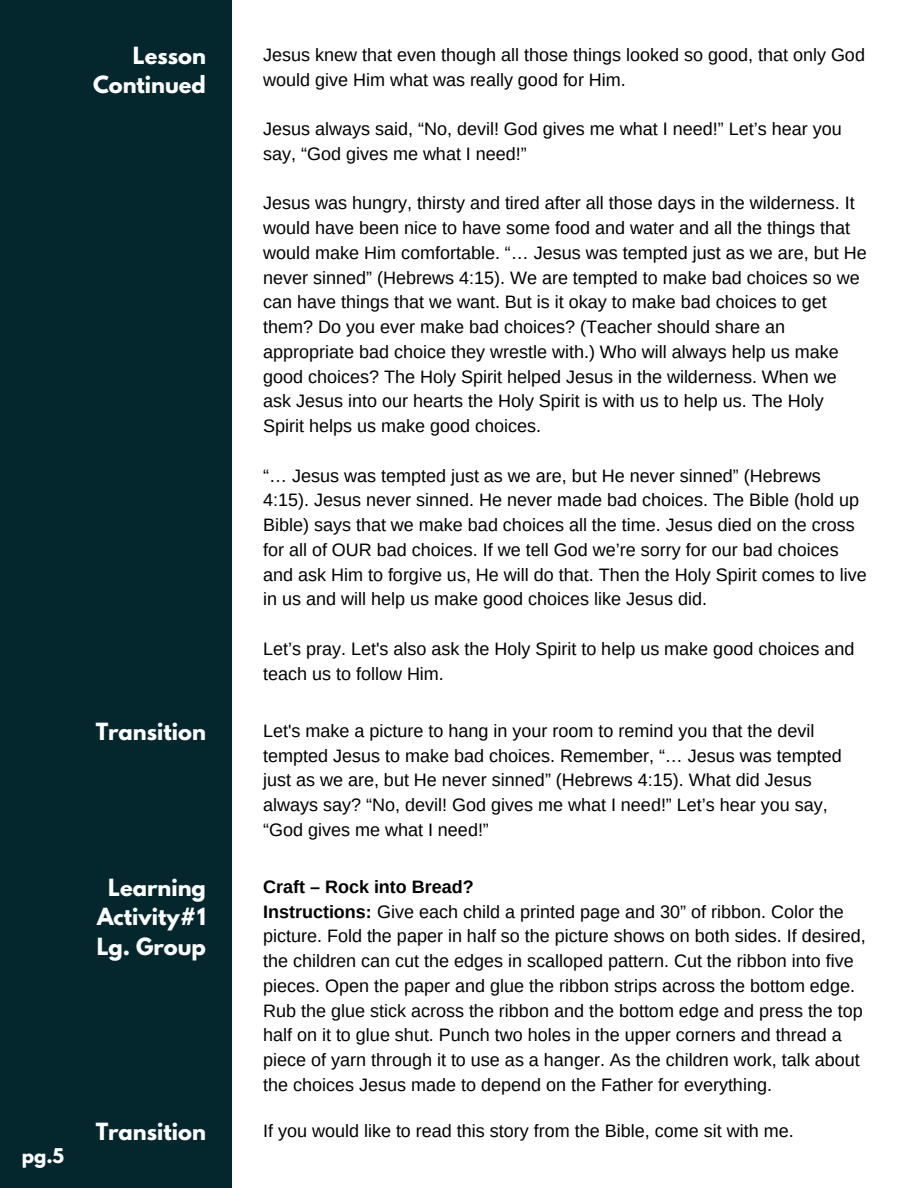
<style>
.page{position:relative;width:918px;height:1188px;background:#fff}
.page>*{position:absolute;margin:0;border:0;box-sizing:border-box;transform-origin:0 0}
.t1{font:700 21px "League Spartan";color:#fff}
.t2{font:18px/24.8px "Arimo";color:#000}
.t3{font:700 18px "Arimo";color:#000}
.t4{font:700 18px "League Spartan";color:#fff}
.s1{font-weight:700}
</style>
<div class="page">
<div style="left:0;top:0;width:231px;height:1188px;background:#03272d"></div>
<p class="t4" style="left:22px;top:1146px;width:44px">pg.5</p>
<p class="t1" style="left:133px;top:45px;width:74px">Lesson</p>
<p class="t1" style="left:93px;top:74px;width:114px">Continued</p>
<p class="t2" style="left:263px;top:42px;width:603px">Jesus knew that even though all those things looked so good, that only God would give Him what was really good for Him.</p>
<p class="t2" style="left:263px;top:116px;width:580px">Jesus always said, “No, devil! God gives me what I need!” Let’s hear you say, “God gives me what I need!”</p>
<p class="t2" style="left:263px;top:191px;width:605px">Jesus was hungry, thirsty and tired after all those days in the wilderness. It would have been nice to have some food and water and all the things that would make Him comfortable. “… Jesus was tempted just as we are, but He never sinned” (Hebrews 4:15). We are tempted to make bad choices so we can have things that we want. But is it okay to make bad choices to get them? Do you ever make bad choices? (Teacher should share an appropriate bad choice they wrestle with.) Who will always help us make good choices? The Holy Spirit helped Jesus in the wilderness. When we ask Jesus into our hearts the Holy Spirit is with us to help us. The Holy Spirit helps us make good choices.</p>
<p class="t2" style="left:263px;top:463px;width:605px">“… Jesus was tempted just as we are, but He never sinned” (Hebrews 4:15). Jesus never sinned. He never made bad choices. The Bible (hold up Bible) says that we make bad choices all the time. Jesus died on the cross for all of OUR bad choices. If we tell God we’re sorry for our bad choices and ask Him to forgive us, He will do that. Then the Holy Spirit comes to live in us and will help us make good choices like Jesus did.</p>
<p class="t2" style="left:263px;top:636px;width:593px">Let’s pray. Let's also ask the Holy Spirit to help us make good choices and teach us to follow Him.</p>
<p class="t1" style="left:96px;top:721px;width:112px">Transition</p>
<p class="t2" style="left:263px;top:718px;width:580px">Let's make a picture to hang in your room to remind you that the devil tempted Jesus to make bad choices. Remember, “… Jesus was tempted just as we are, but He never sinned” (Hebrews 4:15). What did Jesus always say? “No, devil! God gives me what I need!” Let’s hear you say, “God gives me what I need!”</p>
<p class="t1" style="left:108px;top:877px;width:99px">Learning</p>
<p class="t1" style="left:97px;top:906px;width:110px">Activity#1</p>
<p class="t1" style="left:97px;top:936px;width:111px">Lg. Group</p>
<p class="t3" style="left:263px;top:877px;width:212px">Craft – Rock into Bread?</p>
<p class="t2" style="left:263px;top:899px;width:604px"><span class="s1">Instructions:</span> Give each child a printed page and 30” of ribbon. Color the picture. Fold the paper in half so the picture shows on both sides. If desired, the children can cut the edges in scalloped pattern. Cut the ribbon into five pieces. Open the paper and glue the ribbon strips across the bottom edge.<br>Rub the glue stick across the ribbon and the bottom edge and press the top half on it to glue shut. Punch two holes in the upper corners and thread a piece of yarn through it to use as a hanger. As the children work, talk about the choices Jesus made to depend on the Father for everything.</p>
<p class="t1" style="left:96px;top:1121px;width:112px">Transition</p>
<p class="t2" style="left:263px;top:1119px;width:532px">If you would like to read this story from the Bible, come sit with me.</p>
</div>
